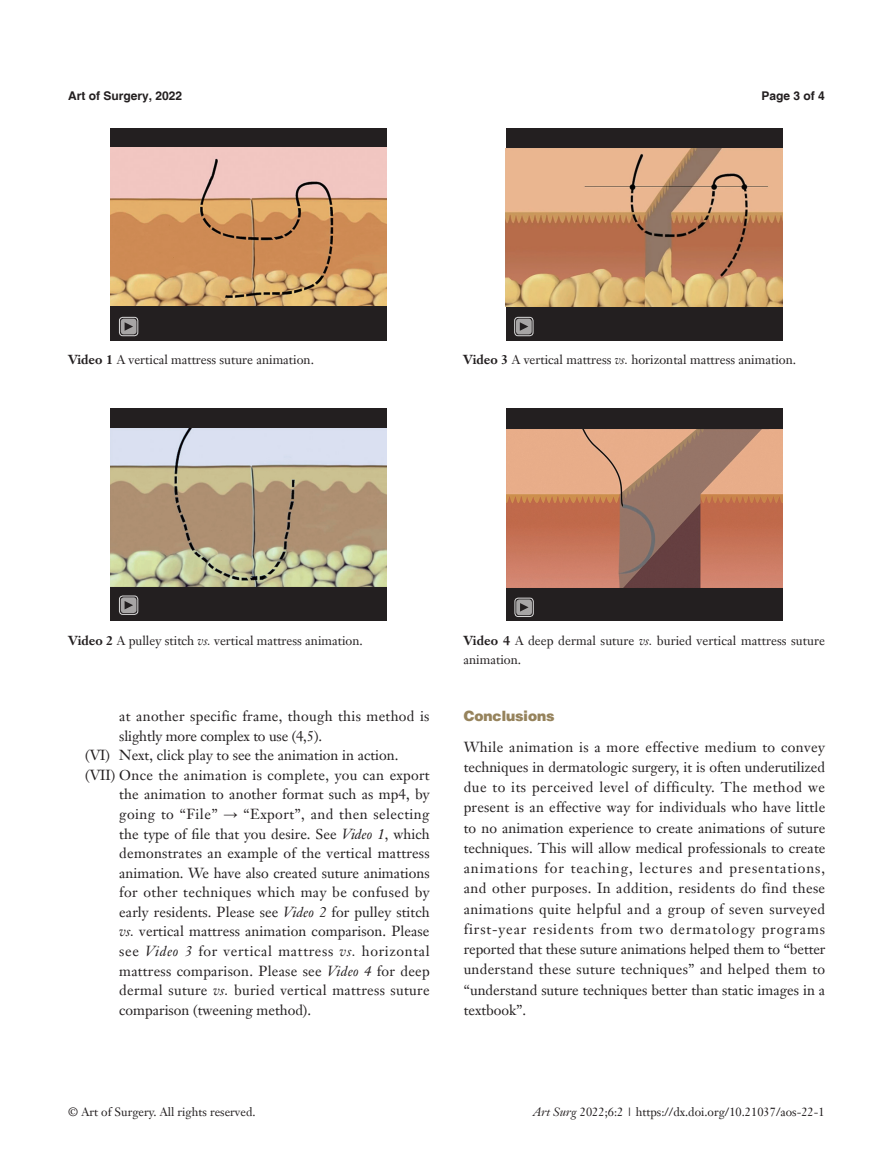
<style>
.page{position:relative;width:893px;height:1170px;background:#fff}
.page>*{position:absolute;margin:0;border:0;box-sizing:border-box;transform-origin:0 0}
.t1{font:14.25px/20.2px "Janson Text LT";letter-spacing:.01em;color:#231f20;text-align:justify}
.t2{font:14.25px "Janson Text LT";letter-spacing:.03em;color:#231f20}
.t3{font:14.25px "Janson Text LT";letter-spacing:.045em;color:#231f20}
.t4{font:14.25px "Janson Text LT";letter-spacing:-.01em;color:#231f20}
.t5{font:900 14.25px "Helvetica";color:#96835c}
.t6{font:12.75px/19.5px "Janson Text LT";color:#231f20}
.t7{font:12px "Janson Text LT";color:#231f20}
.t8{font:700 12px "Helvetica";color:#231f20}
.s1{font-weight:700}
.s2{font-style:italic}
.s3{font-family:"Times New Roman"}
</style>
<div class="page">
<div style="left:111px;top:128px;width:276px;height:212px;background:#231f20"></div>
<img style="left:111px;top:148px;width:276px;height:157px">
<div style="left:119px;top:317px;width:19px;height:19px;border:1px solid #fff;border-radius:3px"></div>
<svg style="left:121px;top:318px;width:15px;height:16px"></svg>
<svg style="left:125px;top:322px;width:8px;height:9px"></svg>
<div style="left:111px;top:408px;width:276px;height:213px;background:#231f20"></div>
<img style="left:111px;top:428px;width:276px;height:158px">
<div style="left:119px;top:595px;width:19px;height:19px;border:1px solid #fff;border-radius:3px"></div>
<svg style="left:121px;top:597px;width:15px;height:16px"></svg>
<svg style="left:125px;top:601px;width:8px;height:8px"></svg>
<div style="left:506px;top:128px;width:276px;height:212px;background:#231f20"></div>
<img style="left:506px;top:149px;width:276px;height:157px">
<div style="left:514px;top:317px;width:19px;height:19px;border:1px solid #fff;border-radius:3px"></div>
<svg style="left:516px;top:318px;width:16px;height:16px"></svg>
<svg style="left:520px;top:322px;width:8px;height:9px"></svg>
<div style="left:506px;top:408px;width:276px;height:213px;background:#231f20"></div>
<img style="left:506px;top:429px;width:276px;height:158px">
<div style="left:514px;top:597px;width:20px;height:20px;border:1px solid #fff;border-radius:3px"></div>
<div style="left:516px;top:599px;width:16px;height:16px;background:#a7a5a5;border-radius:3px"></div>
<svg style="left:520px;top:603px;width:9px;height:8px"></svg>
<p class="t8" style="left:68px;top:88px;width:116px">Art of Surgery, 2022</p>
<p class="t8" style="left:762px;top:88px;width:65px">Page 3 of 4</p>
<p class="t6" style="left:68px;top:350px;width:247px"><span class="s1">Video 1</span> A vertical mattress suture animation.</p>
<p class="t6" style="left:463px;top:350px;width:334px"><span class="s1">Video 3</span> A vertical mattress <span class="s2">vs.</span> horizontal mattress animation.</p>
<p class="t6" style="left:68px;top:630px;width:296px"><span class="s1">Video 2</span> A pulley stitch <span class="s2">vs.</span> vertical mattress animation.</p>
<p class="t1" style="left:119px;top:705px;width:312px">at another specific frame, though this method is</p>
<p class="t4" style="left:119px;top:726px;width:204px">slightly more complex to use (4,5).</p>
<p class="t1" style="left:85px;top:744px;width:315px">(VI) Next, click play to see the animation in action.</p>
<p class="t1" style="left:85px;top:764px;width:346px">(VII) Once the animation is complete, you can export</p>
<p class="t1" style="left:119px;top:784px;width:312px">the animation to another format such as mp4, by</p>
<p class="t2" style="left:119px;top:804px;width:312px">going to “File” <span class="s3">→</span> “Export”, and then selecting</p>
<p class="t1" style="left:119px;top:823px;width:312px">the type of file that you desire. See <span class="s2">Video 1</span>, which</p>
<p class="t1" style="left:119px;top:842px;width:312px">demonstrates an example of the vertical mattress</p>
<p class="t1" style="left:119px;top:862px;width:312px">animation. We have also created suture animations</p>
<p class="t2" style="left:119px;top:883px;width:312px">for other techniques which may be confused by</p>
<p class="t1" style="left:119px;top:901px;width:312px">early residents. Please see <span class="s2">Video 2</span> for pulley stitch</p>
<p class="t1" style="left:119px;top:921px;width:312px"><span class="s2">vs.</span> vertical mattress animation comparison. Please</p>
<p class="t3" style="left:119px;top:941px;width:312px">see <span class="s2">Video 3</span> for vertical mattress <span class="s2">vs.</span> horizontal</p>
<p class="t1" style="left:119px;top:960px;width:312px">mattress comparison. Please see <span class="s2">Video 4</span> for deep</p>
<p class="t1" style="left:119px;top:979px;width:312px">dermal suture <span class="s2">vs.</span> buried vertical mattress suture</p>
<p class="t1" style="left:119px;top:999px;width:193px">comparison (tweening method).</p>
<p class="t6" style="left:463px;top:630px;width:363px"><span class="s1">Video 4</span> A deep dermal suture <span class="s2">vs.</span> buried vertical mattress suture animation.</p>
<p class="t5" style="left:464px;top:706px;width:92px">Conclusions</p>
<p class="t1" style="left:464px;top:736px;width:363px">While animation is a more effective medium to convey techniques in dermatologic surgery, it is often underutilized due to its perceived level of difficulty. The method we present is an effective way for individuals who have little to no animation experience to create animations of suture techniques. This will allow medical professionals to create animations for teaching, lectures and presentations, and other purposes. In addition, residents do find these animations quite helpful and a group of seven surveyed first-year residents from two dermatology programs reported that these suture animations helped them to “better understand these suture techniques” and helped them to “understand suture techniques better than static images in a textbook”.</p>
<p class="t7" style="left:68px;top:1104px;width:189px">© Art of Surgery. All rights reserved.</p>
<p class="t7" style="left:533px;top:1104px;width:293px"><span class="s2">Art Surg</span> 2022;6:2 | https://dx.doi.org/10.21037/aos-22-1</p>
</div>
